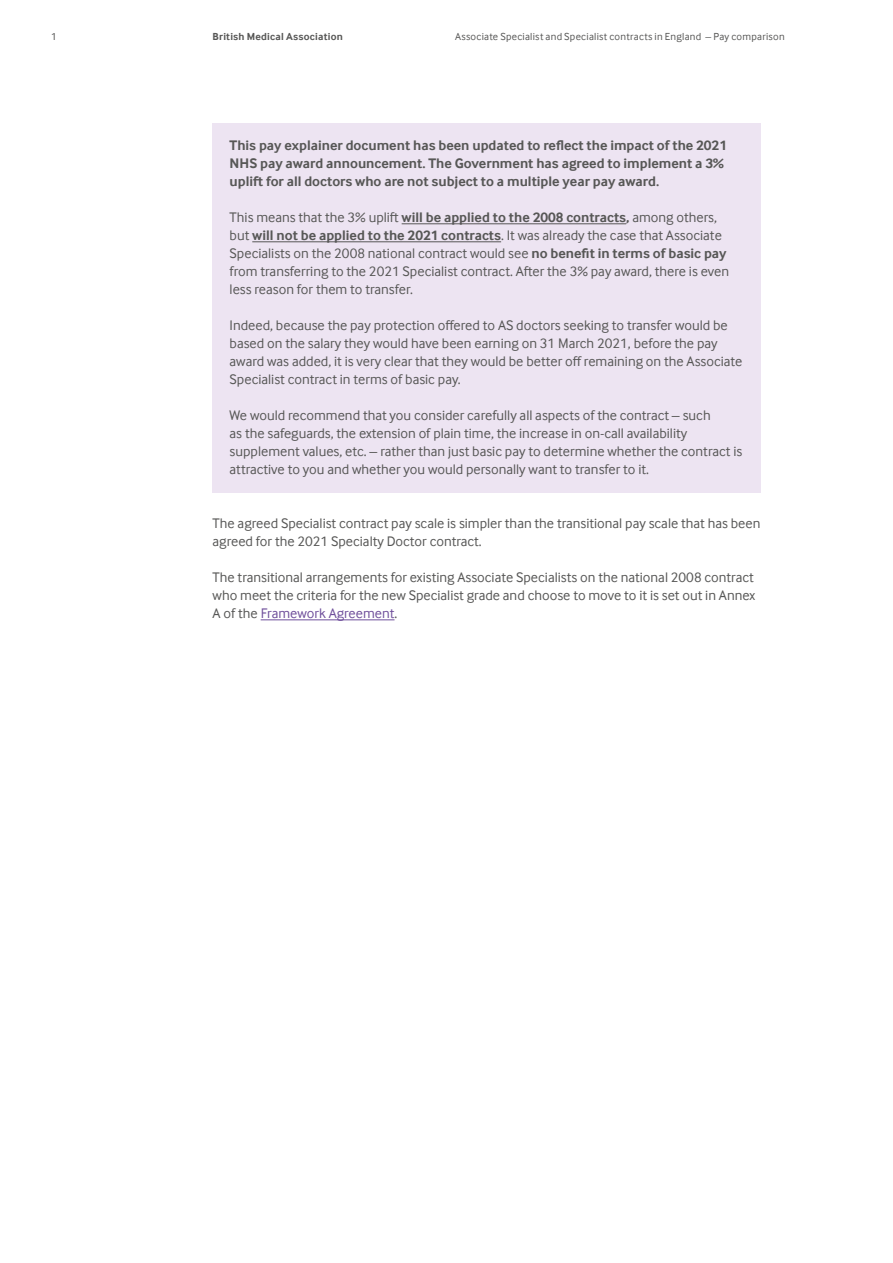
<style>
.page{position:relative;width:893px;height:1263px;background:#fff}
.page>*{position:absolute;margin:0;border:0;box-sizing:border-box;transform-origin:0 0}
.t1{font:14.25px/18px "Inter Face";color:#575756}
.t2{font:700 14.25px/18px "Inter Face";color:#575756}
.t3{font:10.5px "Inter Face";letter-spacing:.025em;color:#575756}
.t4{font:700 10.5px "Inter Face";letter-spacing:.02em;color:#575756}
.s1{font-weight:700}
.s2{color:#6f4f9b}
</style>
<div class="page">
<div style="left:213px;top:123px;width:548px;height:369px;background:#ede4f2"></div>
<hr style="left:402px;top:224px;width:224px;height:1px;background:#575756">
<hr style="left:252px;top:242px;width:249px;height:1px;background:#575756">
<hr style="left:261px;top:620px;width:134px;height:1px;background:#6f4f9b">
<p class="t3" style="left:51px;top:31px;width:7px">1</p>
<p class="t4" style="left:213px;top:30px;width:132px">British Medical Association</p>
<p class="t3" style="left:455px;top:31px;width:331px">Associate Specialist and Specialist contracts in England – Pay comparison</p>
<p class="t2" style="left:230px;top:136px;width:499px">This pay explainer document has been updated to reflect the impact of the 2021<br>NHS pay award announcement. The Government has agreed to implement a 3% uplift for all doctors who are not subject to a multiple year pay award.</p>
<p class="t1" style="left:230px;top:208px;width:501px">This means that the 3% uplift <span class="s1">will be applied to the 2008 contracts,</span> among others, but <span class="s1">will not be applied to the 2021 contracts</span>. It was already the case that Associate Specialists on the 2008 national contract would see <span class="s1">no benefit in terms of basic pay </span>from transferring to the 2021 Specialist contract. After the 3% pay award, there is even less reason for them to transfer.</p>
<p class="t1" style="left:230px;top:316px;width:514px">Indeed, because the pay protection offered to AS doctors seeking to transfer would be based on the salary they would have been earning on 31 March 2021, before the pay award was added, it is very clear that they would be better off remaining on the Associate Specialist contract in terms of basic pay.</p>
<p class="t1" style="left:230px;top:406px;width:514px">We would recommend that you consider carefully all aspects of the contract – such<br>as the safeguards, the extension of plain time, the increase in on-call availability supplement values, etc. – rather than just basic pay to determine whether the contract is attractive to you and whether you would personally want to transfer to it.</p>
<p class="t1" style="left:213px;top:514px;width:549px">The agreed Specialist contract pay scale is simpler than the transitional pay scale that has been agreed for the 2021 Specialty Doctor contract.</p>
<p class="t1" style="left:213px;top:568px;width:544px;text-align:justify">The transitional arrangements for existing Associate Specialists on the national 2008 contract who meet the criteria for the new Specialist grade and choose to move to it is set out in Annex A of the <span class="s2">Framework Agreement</span>.</p>
</div>
